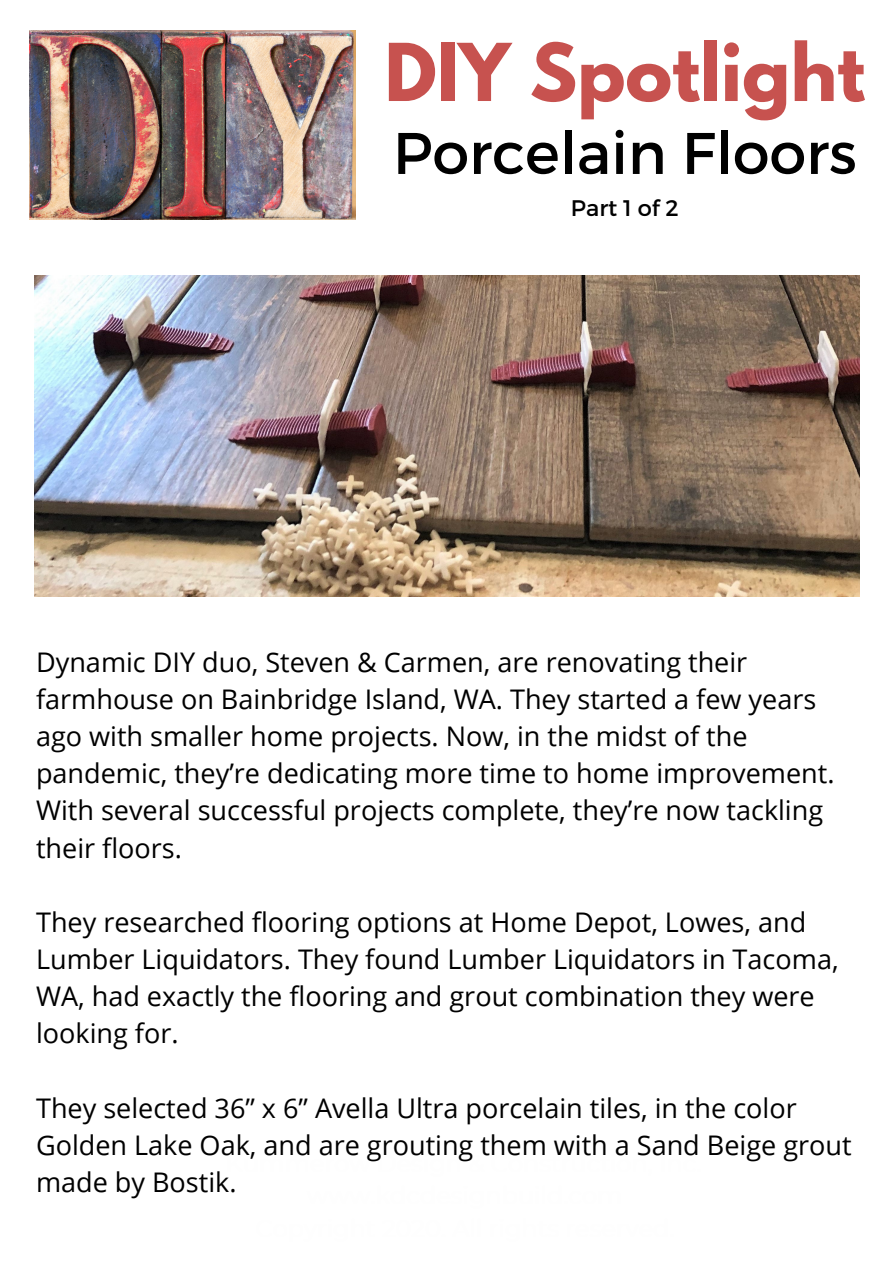
<style>
.page{position:relative;width:894px;height:1264px;background:#fff}
.page>*{position:absolute;margin:0;border:0;box-sizing:border-box;transform-origin:0 0}
.t1{font:700 70.5px "League Spartan";color:#c7524f}
.t2{font:58.5px "Montserrat";color:#000}
.t3{font:27px/37.2px "Open Sans";color:#000}
.t4{font:22.5px "Montserrat";color:#000}
</style>
<div class="page">
<img style="left:30px;top:31px;width:325px;height:189px">
<img style="left:34px;top:275px;width:824px;height:321px">
<p class="t1" style="left:384px;top:38px;width:482px">DIY Spotlight</p>
<p class="t2" style="left:393px;top:115px;width:465px">Porcelain Floors</p>
<p class="t4" style="left:571px;top:193px;width:109px">Part 1 of 2</p>
<p class="t3" style="left:36px;top:642px;width:799px">Dynamic DIY duo, Steven &amp; Carmen, are renovating their farmhouse on Bainbridge Island, WA. They started a few years ago with smaller home projects. Now, in the midst of the pandemic, they’re dedicating more time to home improvement.<br>With several successful projects complete, they’re now tackling their floors.</p>
<p class="t3" style="left:36px;top:902px;width:803px">They researched flooring options at Home Depot, Lowes, and Lumber Liquidators. They found Lumber Liquidators in Tacoma, WA, had exactly the flooring and grout combination they were looking for.</p>
<p class="t3" style="left:36px;top:1088px;width:816px">They selected 36” x 6” Avella Ultra porcelain tiles, in the color<br>Golden Lake Oak, and are grouting them with a Sand Beige grout made by Bostik.</p>
</div>
